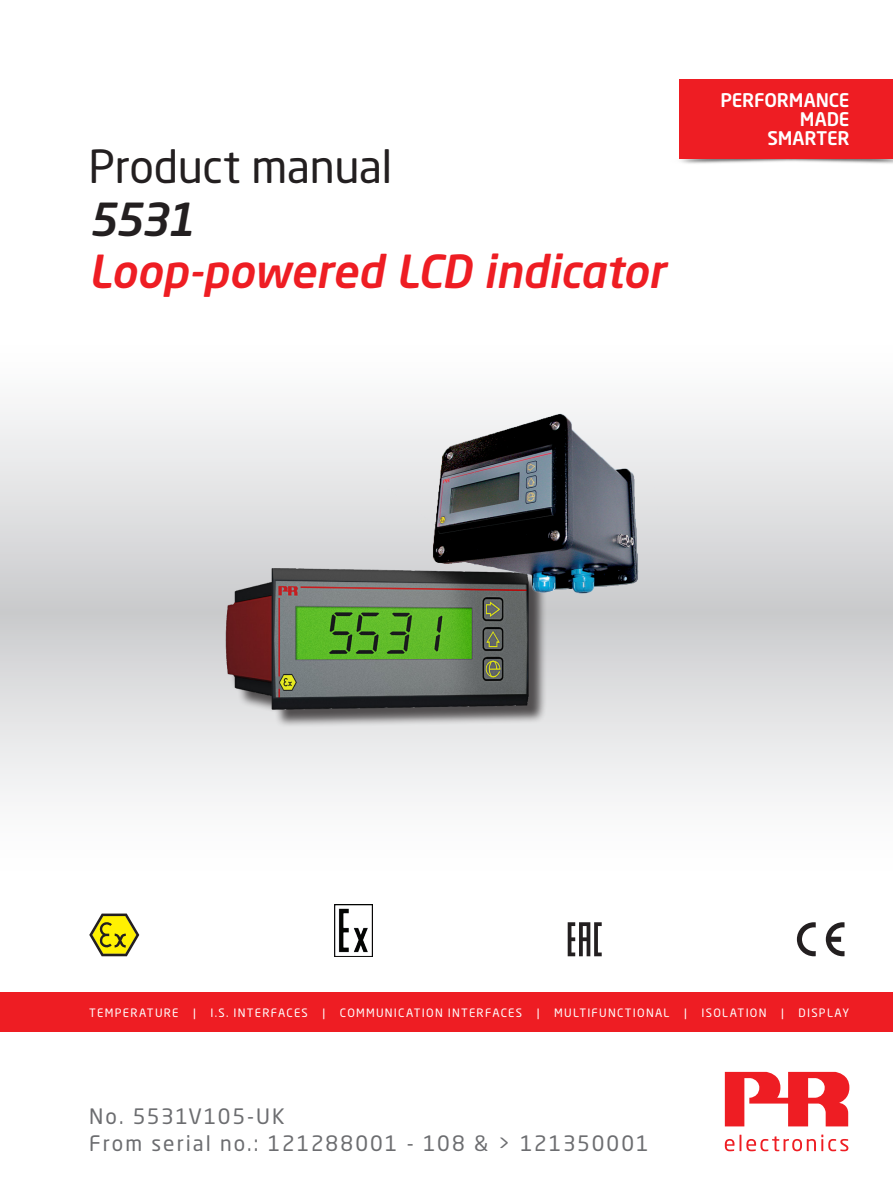
<style>
.page{position:relative;width:893px;height:1191px;background:#fff}
.page>*{position:absolute;margin:0;border:0;box-sizing:border-box;transform-origin:0 0}
.t1{font:italic 500 45px "Neo Sans Pro";letter-spacing:-.005em;color:#ee1d23}
.t2{font:45px "Neo Sans Pro";letter-spacing:-.01em;color:#231f20}
.t3{font:italic 500 45px "Neo Sans Pro";color:#231f20}
.t4{font:21px/27px "Neo Sans Pro";letter-spacing:.09em;color:#6c6d70}
.t5{font:500 18.6px/19px "Neo Sans Std";letter-spacing:-.01em;color:#fff;text-align:right}
.t6{font:11.4px "Neo Sans Pro";letter-spacing:.11em;color:#fff}
</style>
<div class="page">
<svg style="left:0;top:408px;width:893px;height:387px"></svg>
<div style="left:0;top:992px;width:893px;height:40px;background:#ee1d23"></div>
<img style="left:200px;top:432px;width:365px;height:363px">
<svg style="left:725px;top:1134px;width:123px;height:17px"></svg>
<svg style="left:725px;top:1071px;width:124px;height:55px"></svg>
<img style="left:679px;top:153px;width:214px;height:11px">
<div style="left:680px;top:79px;width:213px;height:80px;background:#ee1d23"></div>
<svg style="left:826px;top:922px;width:18px;height:34px"></svg>
<svg style="left:797px;top:922px;width:19px;height:34px"></svg>
<svg style="left:89px;top:913px;width:50px;height:43px"></svg>
<svg style="left:568px;top:922px;width:34px;height:34px"></svg>
<img style="left:334px;top:904px;width:38px;height:52px">
<img style="left:285px;top:408px;width:378px;height:294px">
<h1 class="t2" style="left:89px;top:139px;width:305px">Product manual</h1>
<h1 class="t3" style="left:89px;top:191px;width:107px">5531</h1>
<h1 class="t1" style="left:89px;top:243px;width:578px">Loop-powered LCD indicator</h1>
<h3 class="t5" style="left:720px;top:90px;width:131px">PERFORMANCE<br>MADE<br>SMARTER</h3>
<p class="t6" style="left:89px;top:1005px;width:91px">TEMPERATURE</p>
<p class="t6" style="left:193px;top:1005px;width:4px">|</p>
<p class="t6" style="left:211px;top:1005px;width:99px">I.S. INTERFACES</p>
<p class="t6" style="left:323px;top:1005px;width:4px">|</p>
<p class="t6" style="left:340px;top:1005px;width:184px">COMMUNICATION INTERFACES</p>
<p class="t6" style="left:537px;top:1005px;width:4px">|</p>
<p class="t6" style="left:554px;top:1005px;width:117px">MULTIFUNCTIONAL</p>
<p class="t6" style="left:684px;top:1005px;width:4px">|</p>
<p class="t6" style="left:701px;top:1005px;width:67px">ISOLATION</p>
<p class="t6" style="left:781px;top:1005px;width:4px">|</p>
<p class="t6" style="left:799px;top:1005px;width:52px">DISPLAY</p>
<h2 class="t4" style="left:89px;top:1102px;width:561px">No. 5531V105-UK<br>From serial no.: 121288001 - 108 &amp; &gt; 121350001</h2>
</div>
